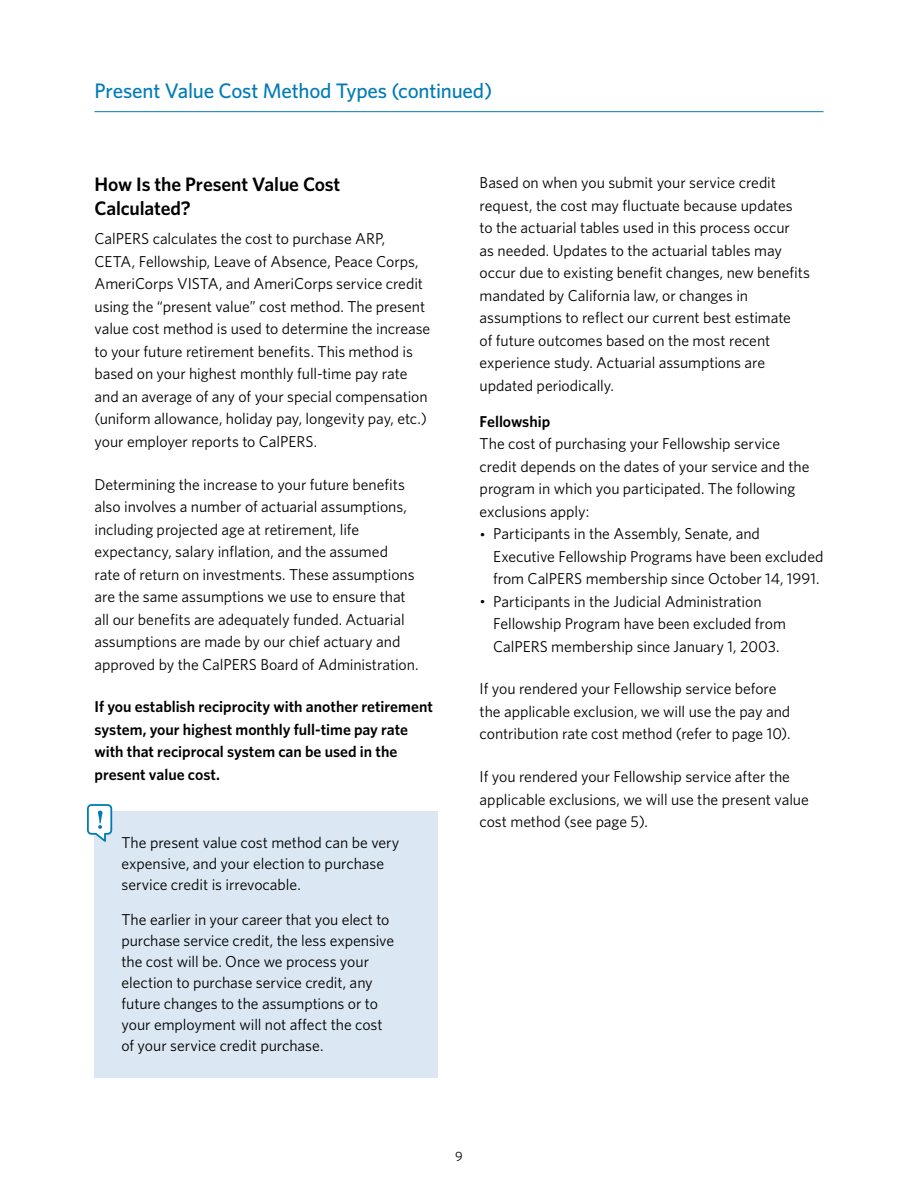
<style>
.page{position:relative;width:918px;height:1188px;background:#fff}
.page>*{position:absolute;margin:0;border:0;box-sizing:border-box;transform-origin:0 0}
.t1{font:500 21px "Knhlfq Whitney";letter-spacing:-.01em;color:#007bb6}
.t2{font:600 19.5px/24px "Lktsrw Whitney";letter-spacing:-.01em;color:#000}
.t3{font:15.75px/22.5px "Hfknsm Whitney";letter-spacing:-.005em;color:#000}
.t4{font:600 15.75px/22.5px "Lktsrw Whitney";color:#000}
.t5{font:13.5px "Hfknsm Whitney";color:#000}
.s1{font-family:"Nwxrft Trebuchet MS";font-size:12px}
</style>
<div class="page">
<div style="left:94px;top:812px;width:344px;height:105px;background:#dbe7f3"></div>
<div style="left:94px;top:888px;width:344px;height:190px;background:#dbe7f3"></div>
<svg style="left:87px;top:804px;width:26px;height:38px"></svg>
<hr style="left:94px;top:111px;width:730px;height:1px;background:#007bb6">
<h1 class="t1" style="left:94px;top:77px;width:399px">Present Value Cost Method Types (continued)</h1>
<h3 class="t2" style="left:94px;top:172px;width:247px">How Is the Present Value Cost<br>Calculated?</h3>
<p class="t3" style="left:94px;top:227px;width:337px">CalPERS calculates the cost to purchase ARP,<br>CETA, Fellowship, Leave of Absence, Peace Corps, AmeriCorps VISTA, and AmeriCorps service credit using the “present value” cost method . The present value cost method is used to determine the increase to your future retirement benefits . This method is based on your highest monthly full-time pay rate and an average of any of your special compensation (uniform allowance, holiday pay, longevity pay, etc .) your employer reports to CalPERS .</p>
<p class="t3" style="left:94px;top:473px;width:326px">Determining the increase to your future benefits also involves a number of actuarial assumptions, including projected age at retirement, life expectancy, salary inflation, and the assumed<br>rate of return on investments . These assumptions are the same assumptions we use to ensure that all our benefits are adequately funded . Actuarial assumptions are made by our chief actuary and approved by the CalPERS Board of Administration .</p>
<p class="t4" style="left:94px;top:695px;width:340px">If you establish reciprocity with another retirement system, your highest monthly full-time pay rate with that reciprocal system can be used in the present value cost.</p>
<p class="t3" style="left:121px;top:832px;width:280px;line-height:21px">The present value cost method can be very expensive, and your election to purchase service credit is irrevocable .</p>
<p class="t3" style="left:121px;top:908px;width:274px;line-height:21px">The earlier in your career that you elect to purchase service credit, the less expensive the cost will be . Once we process your election to purchase service credit, any future changes to the assumptions or to your employment will not affect the cost of your service credit purchase .</p>
<p class="t3" style="left:480px;top:171px;width:332px">Based on when you submit your service credit request, the cost may fluctuate because updates<br>to the actuarial tables used in this process occur<br>as needed . Updates to the actuarial tables may occur due to existing benefit changes, new benefits mandated by California law, or changes in assumptions to reflect our current best estimate<br>of future outcomes based on the most recent experience study . Actuarial assumptions are updated periodically .</p>
<h4 class="t4" style="left:480px;top:410px;width:72px">Fellowship</h4>
<p class="t3" style="left:480px;top:432px;width:331px">The cost of purchasing your Fellowship service credit depends on the dates of your service and the program in which you participated . The following exclusions apply:</p>
<p class="t3" style="left:493px;top:522px;width:332px;text-indent:-14px"><span class="s1">•</span> Participants in the Assembly, Senate, and<br>Executive Fellowship Programs have been excluded from CalPERS membership since October 14, 1991 .</p>
<p class="t3" style="left:493px;top:589px;width:294px;text-indent:-14px"><span class="s1">•</span> Participants in the Judicial Administration<br>Fellowship Program have been excluded from<br>CalPERS membership since January 1, 2003 .</p>
<p class="t3" style="left:480px;top:677px;width:312px">If you rendered your Fellowship service before the applicable exclusion, we will use the pay and contribution rate cost method (refer to page 10) .</p>
<p class="t3" style="left:480px;top:765px;width:331px">If you rendered your Fellowship service after the applicable exclusions, we will use the present value cost method (see page 5) .</p>
<p class="t5" style="left:455px;top:1147px;width:9px">9</p>
</div>
